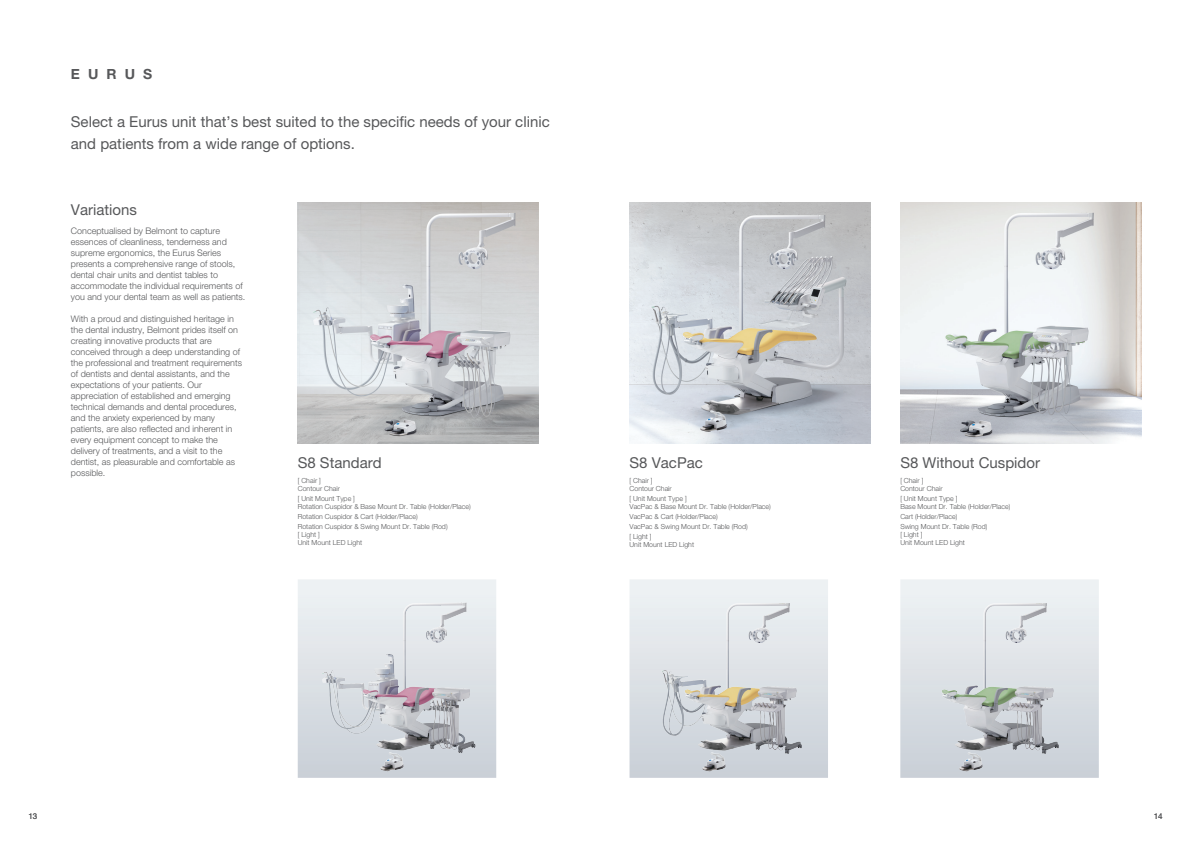
<style>
.page{position:relative;width:1191px;height:842px;background:#fff}
.page>*{position:absolute;margin:0;border:0;box-sizing:border-box;transform-origin:0 0}
.t1{font:15px/22px "Helvetica Neue LT Pro";color:#57585a}
.t2{font:700 14px "Helvetica Neue LT Pro";letter-spacing:.58em;color:#57585a}
.t3{font:300 9px/11px "Helvetica Neue LT Pro";color:#57585a}
.t4{font:8px "Helvetica Neue LT Pro";color:#57585a}
.t5{font:300 7px/8px "Helvetica Neue LT Pro";color:#57585a}
</style>
<div class="page">
<img style="left:298px;top:202px;width:241px;height:241px">
<img style="left:629px;top:202px;width:241px;height:241px">
<img style="left:298px;top:579px;width:199px;height:198px">
<img style="left:629px;top:579px;width:199px;height:198px">
<div style="left:900px;top:579px;width:198px;height:199px;background:linear-gradient(to bottom,#eff3f5,#c9cfd7)"></div>
<img style="left:900px;top:202px;width:241px;height:241px">
<img style="left:900px;top:579px;width:185px;height:198px">
<h2 class="t2" style="left:71px;top:66px;width:83px">EURUS</h2>
<h1 class="t1" style="left:71px;top:110px;width:480px">Select a Eurus unit that’s best suited to the specific needs of your clinic and patients from a wide range of options.</h1>
<h1 class="t1" style="left:71px;top:199px;width:68px">Variations</h1>
<p class="t3" style="left:71px;top:225px;width:176px">Conceptualised by Belmont to capture essences of cleanliness, tenderness and supreme ergonomics, the Eurus Series presents a comprehensive range of stools, dental chair units and dentist tables to accommodate the individual requirements of you and your dental team as well as patients.</p>
<p class="t3" style="left:71px;top:313px;width:173px">With a proud and distinguished heritage in the dental industry, Belmont prides itself on creating innovative products that are conceived through a deep understanding of the professional and treatment requirements of dentists and dental assistants, and the expectations of your patients. Our appreciation of established and emerging technical demands and dental procedures, and the anxiety experienced by many patients, are also reflected and inherent in every equipment concept to make the delivery of treatments, and a visit to the dentist, as pleasurable and comfortable as possible.</p>
<h1 class="t1" style="left:298px;top:452px;width:85px">S8 Standard</h1>
<h1 class="t1" style="left:629px;top:452px;width:75px">S8 VacPac</h1>
<p class="t5" style="left:298px;top:476px;width:44px">[ Chair ]<br>Contour Chair</p>
<p class="t5" style="left:298px;top:494px;width:174px">[ Unit Mount Type ]<br>Rotation Cuspidor &amp; Base Mount Dr. Table (Holder/Place)</p>
<p class="t5" style="left:298px;top:511px;width:151px;line-height:10px">Rotation Cuspidor &amp; Cart (Holder/Place)<br>Rotation Cuspidor &amp; Swing Mount Dr. Table (Rod)</p>
<p class="t5" style="left:298px;top:530px;width:66px">[ Light ]<br>Unit Mount LED Light</p>
<p class="t5" style="left:629px;top:476px;width:44px">[ Chair ]<br>Contour Chair</p>
<p class="t5" style="left:629px;top:494px;width:143px">[ Unit Mount Type ]<br>VacPac &amp; Base Mount Dr. Table (Holder/Place)</p>
<p class="t5" style="left:629px;top:511px;width:120px;line-height:10px">VacPac &amp; Cart (Holder/Place)<br>VacPac &amp; Swing Mount Dr. Table (Rod) [ Light ]</p>
<p class="t5" style="left:629px;top:540px;width:66px">Unit Mount LED Light</p>
<h1 class="t1" style="left:900px;top:452px;width:141px">S8 Without Cuspidor</h1>
<p class="t5" style="left:900px;top:476px;width:44px">[ Chair ]<br>Contour Chair</p>
<p class="t5" style="left:900px;top:494px;width:112px">[ Unit Mount Type ]<br>Base Mount Dr. Table (Holder/Place)</p>
<p class="t5" style="left:900px;top:511px;width:89px;line-height:10px">Cart (Holder/Place)<br>Swing Mount Dr. Table (Rod)</p>
<p class="t5" style="left:900px;top:530px;width:66px">[ Light ]<br>Unit Mount LED Light</p>
<p class="t4" style="left:28px;top:811px;width:10px">13</p>
<p class="t4" style="left:1153px;top:811px;width:10px">14</p>
</div>
